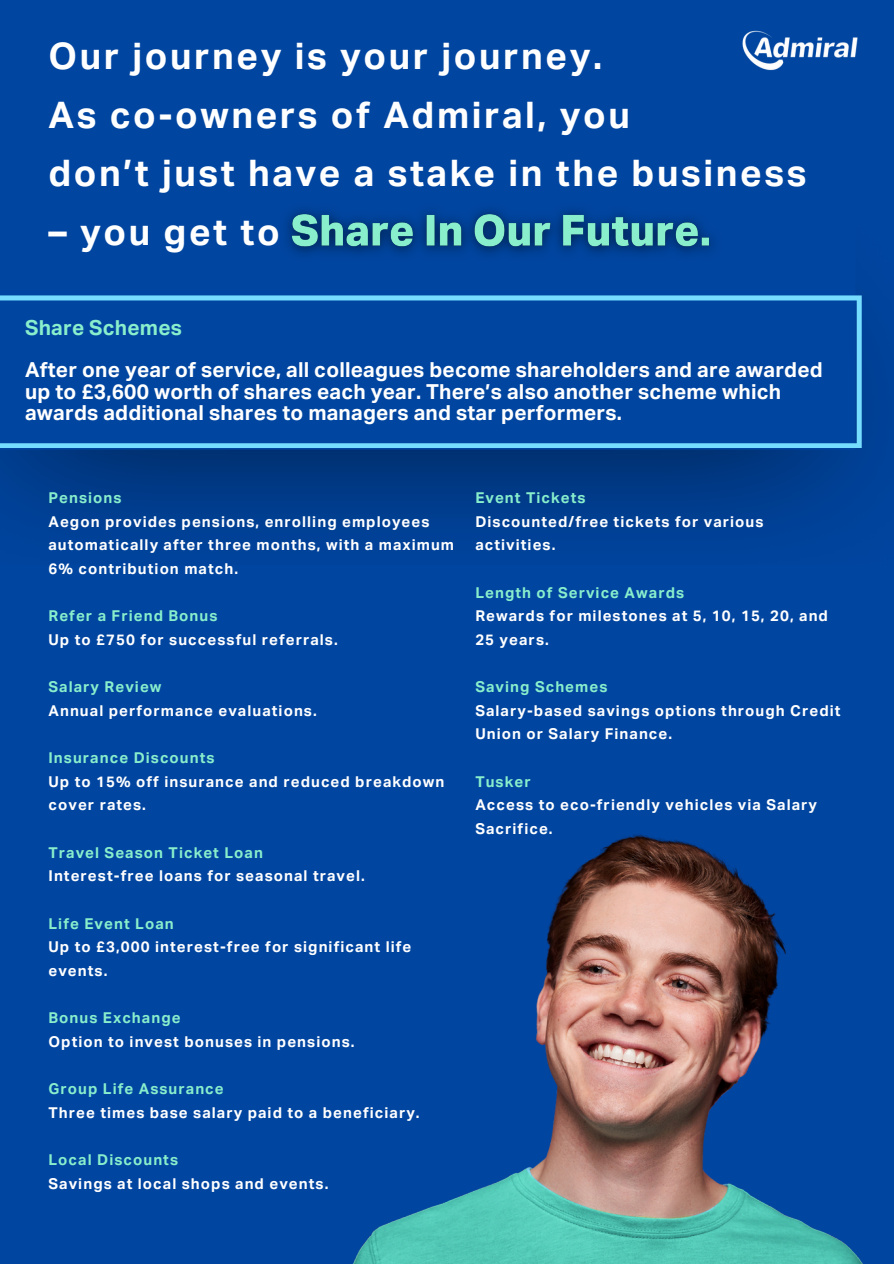
<style>
.page{position:relative;width:894px;height:1264px;background:#fff}
.page>*{position:absolute;margin:0;border:0;box-sizing:border-box;transform-origin:0 0}
.t1{font:700 36.75px/58.5px "Aktiv Grotesk";letter-spacing:.07em;color:#fff}
.t2{font:700 20.85px/21.3px "Aktiv Grotesk";letter-spacing:.01em;color:#fff}
.t3{font:700 20.85px "Aktiv Grotesk";letter-spacing:.01em;color:#8ec}
.t4{font:700 15px/23.7px "Aktiv Grotesk";letter-spacing:.07em;color:#fff}
.t5{font:700 15px "Aktiv Grotesk";letter-spacing:.07em;color:#8ec}
</style>
<div class="page">
<div style="left:0;top:0;width:893px;height:1263px;background:#0045a0"></div>
<img style="left:0;top:295px;width:880px;height:238px">
<img style="left:353px;top:834px;width:510px;height:429px">
<svg style="left:0;top:295px;width:861px;height:153px"></svg>
<img style="left:287px;top:209px;width:427px;height:46px">
<img style="left:742px;top:30px;width:116px;height:41px">
<p class="t1" style="left:48px;top:30px;width:759px">Our journey is your journey.<br>As co-owners of Admiral, you<br>don’t just have a stake in the business</p>
<p class="t1" style="left:48px;top:205px;width:232px">– you get to</p>
<p class="t3" style="left:25px;top:318px;width:158px">Share Schemes</p>
<h2 class="t2" style="left:25px;top:361px;width:799px">After one year of service, all colleagues become shareholders and are awarded up to £3,600 worth of shares each year. There’s also another scheme which awards additional shares to managers and star performers.</h2>
<h3 class="t5" style="left:48px;top:491px;width:75px">Pensions</h3>
<h3 class="t4" style="left:48px;top:510px;width:407px">Aegon provides pensions, enrolling employees automatically after three months, with a maximum<br>6% contribution match.</h3>
<p class="t5" style="left:48px;top:609px;width:170px">Refer a Friend Bonus</p>
<p class="t4" style="left:48px;top:629px;width:291px">Up to £750 for successful referrals.</p>
<p class="t5" style="left:48px;top:680px;width:114px">Salary Review</p>
<p class="t4" style="left:48px;top:699px;width:270px">Annual performance evaluations.</p>
<p class="t5" style="left:48px;top:751px;width:167px">Insurance Discounts</p>
<p class="t4" style="left:48px;top:770px;width:397px">Up to 15% off insurance and reduced breakdown cover rates.</p>
<p class="t5" style="left:48px;top:845px;width:216px">Travel Season Ticket Loan</p>
<p class="t4" style="left:48px;top:865px;width:318px">Interest-free loans for seasonal travel.</p>
<p class="t5" style="left:48px;top:916px;width:127px">Life Event Loan</p>
<p class="t4" style="left:48px;top:936px;width:364px">Up to £3,000 interest-free for significant life events.</p>
<p class="t5" style="left:48px;top:1011px;width:134px">Bonus Exchange</p>
<p class="t4" style="left:48px;top:1030px;width:307px">Option to invest bonuses in pensions.</p>
<p class="t5" style="left:48px;top:1082px;width:177px">Group Life Assurance</p>
<p class="t4" style="left:48px;top:1101px;width:372px">Three times base salary paid to a beneficiary.</p>
<p class="t5" style="left:48px;top:1153px;width:131px">Local Discounts</p>
<p class="t4" style="left:48px;top:1172px;width:281px">Savings at local shops and events.</p>
<p class="t5" style="left:475px;top:491px;width:112px">Event Tickets</p>
<p class="t4" style="left:475px;top:510px;width:290px">Discounted/free tickets for various activities.</p>
<p class="t5" style="left:475px;top:586px;width:210px">Length of Service Awards</p>
<p class="t4" style="left:475px;top:605px;width:354px">Rewards for milestones at 5, 10, 15, 20, and<br>25 years.</p>
<p class="t5" style="left:475px;top:680px;width:133px">Saving Schemes</p>
<p class="t4" style="left:475px;top:699px;width:366px">Salary-based savings options through Credit<br>Union or Salary Finance.</p>
<p class="t5" style="left:475px;top:775px;width:57px">Tusker</p>
<p class="t4" style="left:475px;top:794px;width:343px">Access to eco-friendly vehicles via Salary<br>Sacrifice.</p>
</div>
